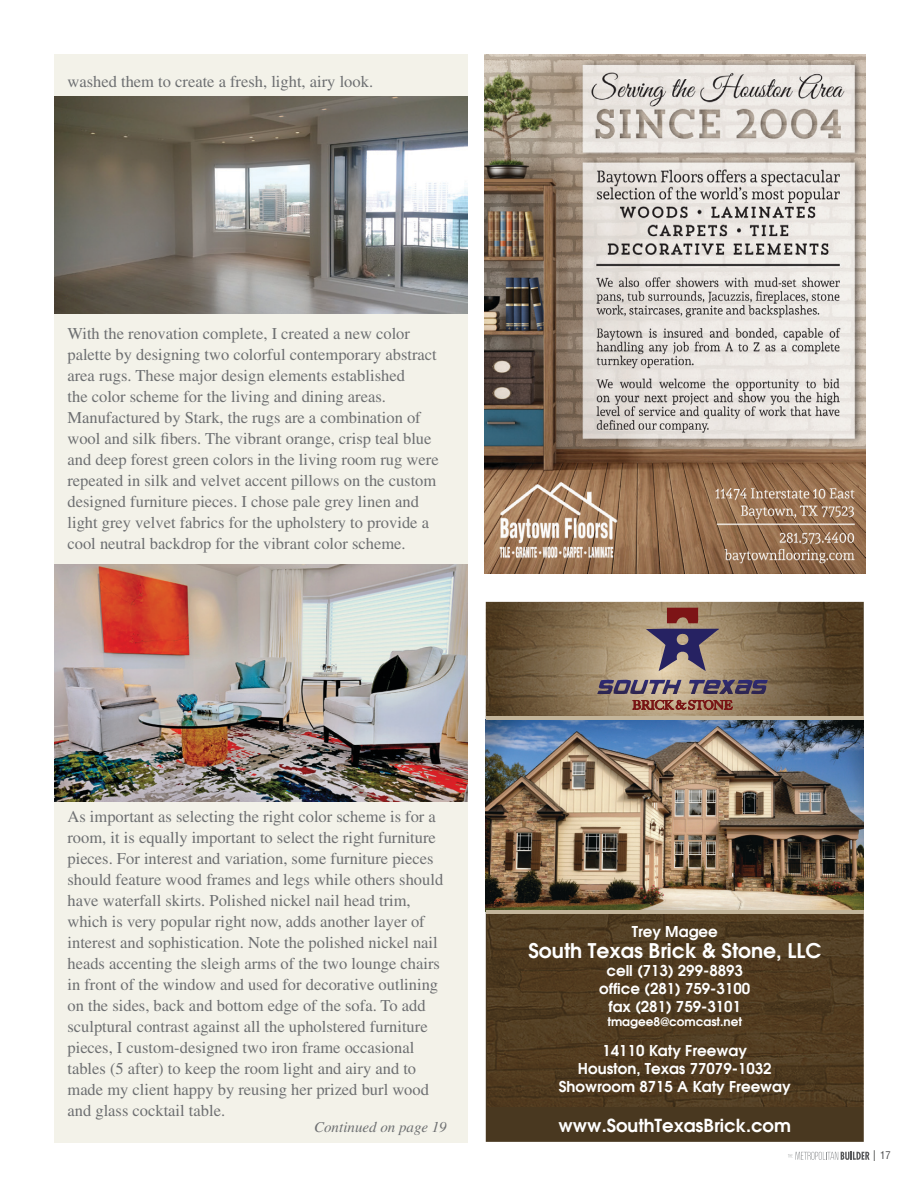
<style>
.page{position:relative;width:918px;height:1188px;background:#fff}
.page>*{position:absolute;margin:0;border:0;box-sizing:border-box;transform-origin:0 0}
.t1{font:600 20.25px "Avant Garde";color:#fff}
.t2{font:600 18px "Avant Garde";color:#fff}
.t3{font:16.5px/21px "Times";color:#6d6f71}
.t4{font:600 15px/18px "Avant Garde";color:#fff;text-align:center}
.t5{font:italic 15px "Times";color:#6d6f71}
.t6{font:600 12px "Avant Garde";color:#fff}
.t7{font:condensed 10.5px "Helvetica";color:#4d4d4f}
</style>
<div class="page">
<svg style="left:788px;top:1150px;width:87px;height:11px"></svg>
<div style="left:54px;top:54px;width:414px;height:1089px;background:#f3f2e9"></div>
<img style="left:485px;top:54px;width:380px;height:519px">
<div style="left:486px;top:1107px;width:378px;height:35px;background:#493820"></div>
<img style="left:486px;top:602px;width:378px;height:505px">
<svg style="left:646px;top:608px;width:74px;height:63px;background:#897271"></svg>
<svg style="left:597px;top:680px;width:171px;height:30px;background:#886e6a"></svg>
<img style="left:486px;top:720px;width:378px;height:191px">
<hr style="left:486px;top:716px;width:378px;height:4px;background:#c3b59b">
<hr style="left:486px;top:911px;width:378px;height:3px;background:#c3b59b">
<img style="left:54px;top:564px;width:414px;height:238px">
<img style="left:54px;top:96px;width:414px;height:218px">
<p class="t3" style="left:68px;top:71px;width:307px">washed them to create a fresh, light, airy look.</p>
<p class="t3" style="left:68px;top:323px;width:373px">With the renovation complete, I created a new color palette by designing two colorful contemporary abstract area rugs. These major design elements established<br>the color scheme for the living and dining areas.<br>Manufactured by Stark, the rugs are a combination of wool and silk fibers. The vibrant orange, crisp teal blue and deep forest green colors in the living room rug were repeated in silk and velvet accent pillows on the custom designed furniture pieces. I chose pale grey linen and light grey velvet fabrics for the upholstery to provide a cool neutral backdrop for the vibrant color scheme.</p>
<p class="t3" style="left:68px;top:806px;width:377px">As important as selecting the right color scheme is for a room, it is equally important to select the right furniture pieces. For interest and variation, some furniture pieces should feature wood frames and legs while others should have waterfall skirts. Polished nickel nail head trim, which is very popular right now, adds another layer of interest and sophistication. Note the polished nickel nail heads accenting the sleigh arms of the two lounge chairs in front of the window and used for decorative outlining on the sides, back and bottom edge of the sofa. To add sculptural contrast against all the upholstered furniture pieces, I custom-designed two iron frame occasional tables (5 after) to keep the room light and airy and to made my client happy by reusing her prized burl wood and glass cocktail table.</p>
<p class="t5" style="left:314px;top:1118px;width:134px">Continued on page 19</p>
<p class="t4" style="left:632px;top:922px;width:88px">Trey Magee</p>
<p class="t1" style="left:528px;top:937px;width:294px">South Texas Brick &amp; Stone, LLC</p>
<p class="t4" style="left:599px;top:961px;width:152px">cell (713) 299-8893 office (281) 759-3100 fax (281) 759-3101</p>
<p class="t6" style="left:607px;top:1014px;width:136px">tmagee8@comcast.net</p>
<p class="t4" style="left:559px;top:1042px;width:234px">14110 Katy Freeway<br>Houston, Texas 77079-1032<br>Showroom 8715 A Katy Freeway</p>
<p class="t2" style="left:558px;top:1114px;width:234px">www.SouthTexasBrick.com</p>
<p class="t7" style="left:880px;top:1149px;width:12px">17</p>
</div>
